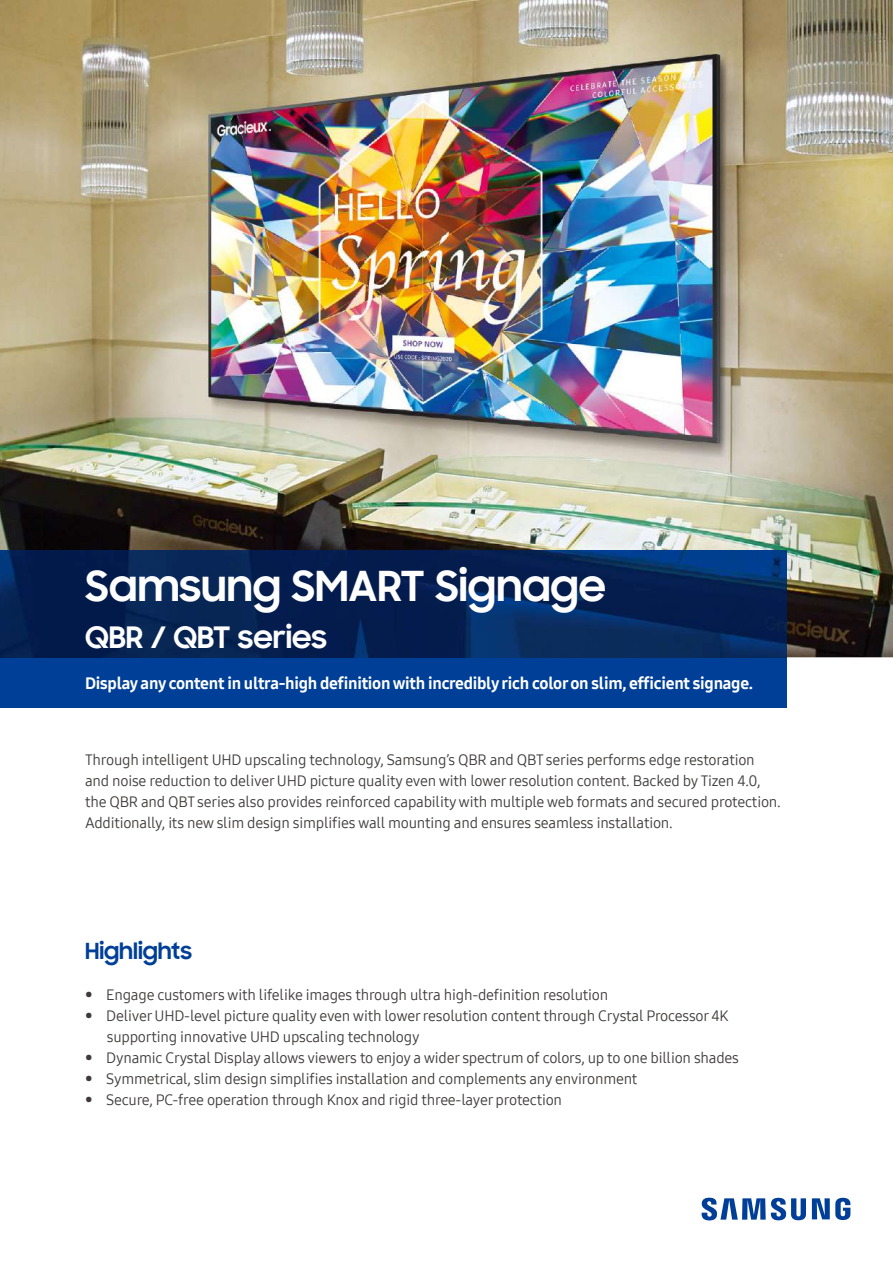
<style>
.page{position:relative;width:893px;height:1263px;background:#fff}
.page>*{position:absolute;margin:0;border:0;box-sizing:border-box;transform-origin:0 0}
.t1{font:700 42px "Samsung Sharp Sans";color:#fff}
.t2{font:700 30px "Samsung Sharp Sans";color:#fff}
.t3{font:700 22.5px "Samsung Sharp Sans";color:#003f98}
.t4{font:16.5px "Samsung One 800";letter-spacing:-.015em;color:#fff}
.t5{font:15px/21px "Samsung One 400";letter-spacing:-.015em;color:#3e3a39}
.s1{font-size:16.5px}
</style>
<div class="page">
<img style="left:0;top:0;width:893px;height:657px">
<svg style="left:702px;top:1198px;width:148px;height:22px"></svg>
<div style="left:0;top:657px;width:787px;height:51px;background:#003f98"></div>
<img style="left:0;top:550px;width:787px;height:107px">
<h1 class="t1" style="left:85px;top:554px;width:522px">Samsung SMART Signage</h1>
<h2 class="t2" style="left:85px;top:615px;width:244px">QBR / QBT series</h2>
<p class="t4" style="left:85px;top:672px;width:669px">Display any content in ultra-high definition with incredibly rich color on slim, efficient signage.</p>
<p class="t5" style="left:85px;top:749px;width:697px">Through intelligent UHD upscaling technology, Samsung’s QBR and QBT series performs edge restoration and noise reduction to deliver UHD picture quality even with lower resolution content. Backed by Tizen 4.0, the QBR and QBT series also provides reinforced capability with multiple web formats and secured protection.<br>Additionally, its new slim design simplifies wall mounting and ensures seamless installation.</p>
<h3 class="t3" style="left:85px;top:934px;width:109px">Highlights</h3>
<p class="t5" style="left:85px;top:984px;width:525px"><span class="s1">•</span> Engage customers with lifelike images through ultra high-definition resolution</p>
<p class="t5" style="left:107px;top:1005px;width:623px;text-indent:-22px"><span class="s1">•</span> Deliver UHD-level picture quality even with lower resolution content through Crystal Processor 4K supporting innovative UHD upscaling technology</p>
<p class="t5" style="left:85px;top:1047px;width:655px"><span class="s1">•</span> Dynamic Crystal Display allows viewers to enjoy a wider spectrum of colors, up to one billion shades</p>
<p class="t5" style="left:85px;top:1068px;width:554px"><span class="s1">•</span> Symmetrical, slim design simplifies installation and complements any environment</p>
<p class="t5" style="left:85px;top:1089px;width:479px"><span class="s1">•</span> Secure, PC-free operation through Knox and rigid three-layer protection</p>
</div>
